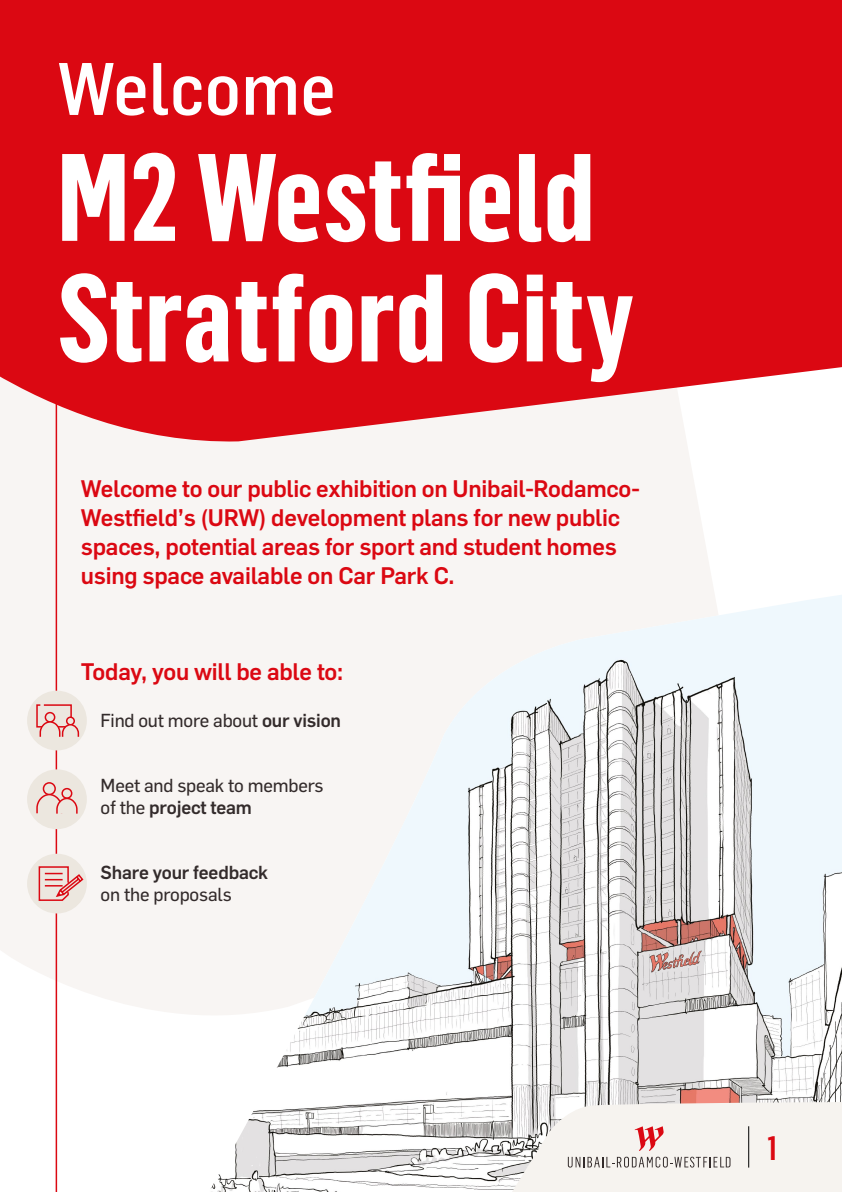
<style>
.page{position:relative;width:842px;height:1192px;background:#fff}
.page>*{position:absolute;margin:0;border:0;box-sizing:border-box;transform-origin:0 0}
.t1{font:700 121.8px/120.5px "Flama Cond";color:#fff}
.t2{font:500 72.55px "Flama Semicond";color:#fff}
.t3{font:500 33.25px "Flama Semicond";color:#db0812}
.t4{font:500 23.5px/28.9px "Flama";letter-spacing:-.01em;color:#db0812}
.t5{font:18.5px "Flama Basic";letter-spacing:-.01em;color:#332b2b}
.t6{font:500 18.5px "Flama";letter-spacing:-.01em;color:#332b2b}
.s1{font-family:"Flama";font-weight:500}
.s2{font-family:"Flama Basic";font-weight:400}
</style>
<div class="page">
<div style="left:0;top:446px;width:711px;height:597px;background:#f8f5f3"></div>
<div style="left:152px;top:576px;width:562px;height:467px;background:#f8f5f3"></div>
<img style="left:209px;top:595px;width:633px;height:597px">
<svg style="left:0;top:0;width:842px;height:446px;background:#dd1b24"></svg>
<hr style="left:56px;top:400px;width:1px;height:792px;background:#db0812">
<div style="left:27px;top:691px;width:60px;height:59px;background:#ece7df;border-radius:50%"></div>
<div style="left:27px;top:769px;width:60px;height:60px;background:#ece7df;border-radius:50%"></div>
<div style="left:27px;top:854px;width:60px;height:59px;background:#ece7df;border-radius:50%"></div>
<svg style="left:38px;top:866px;width:47px;height:36px"></svg>
<div style="left:43px;top:782px;width:13px;height:13px;border:2px solid #db0812;border-radius:50%"></div>
<div style="left:61px;top:788px;width:11px;height:11px;border:2px solid #db0812;border-radius:50%"></div>
<svg style="left:36px;top:793px;width:42px;height:21px"></svg>
<svg style="left:36px;top:704px;width:44px;height:33px"></svg>
<svg style="left:482px;top:1101px;width:360px;height:91px"></svg>
<hr style="left:748px;top:1126px;width:1px;height:42px;background:#000">
<h2 class="t2" style="left:57px;top:41px;width:280px">Welcome</h2>
<h1 class="t1" style="left:57px;top:133px;width:578px">M2 Westfield<br>Stratford City</h1>
<p class="t4" style="left:81px;top:473px;width:560px">Welcome to our public exhibition on Unibail-Rodamco-Westfield’s (URW) development plans for new public spaces, potential areas for sport and student homes using space available on Car Park C.</p>
<p class="t4" style="left:81px;top:656px;width:264px">Today, you will be able to:</p>
<p class="t5" style="left:101px;top:707px;width:242px">Find out more about <span class="s1">our vision</span></p>
<p class="t5" style="left:101px;top:771px;width:224px">Meet and speak to members</p>
<p class="t6" style="left:101px;top:793px;width:153px"><span class="s2">of the</span> project team</p>
<p class="t6" style="left:101px;top:858px;width:169px">Share your feedback</p>
<p class="t5" style="left:101px;top:880px;width:133px">on the proposals</p>
<h3 class="t3" style="left:767px;top:1127px;width:13px">1</h3>
</div>
